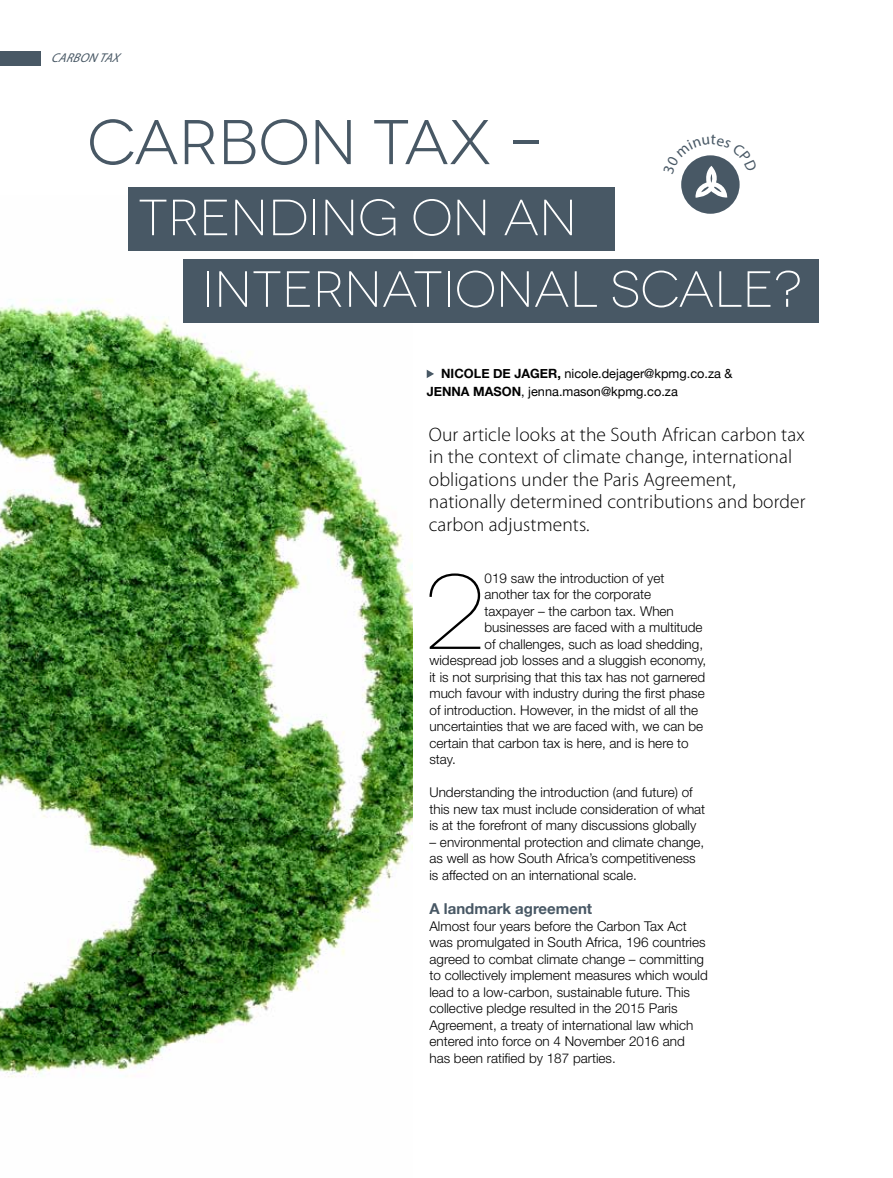
<style>
.page{position:relative;width:893px;height:1178px;background:#fff}
.page>*{position:absolute;margin:0;border:0;box-sizing:border-box;transform-origin:0 0}
.t1{font:107.85px "Code Pro Light";color:#000}
.t2{font:63px "Novecentowide";letter-spacing:-.01em;color:#485865}
.t3{font:300 50.7px/71.6px "Novecentowide";color:#fff}
.t4{font:300 19.5px/22.5px "Myriad Pro";letter-spacing:.005em;color:#000}
.t5{font:700 15px "Helvetica Neue";color:#485865}
.t6{font:300 13.5px/16.5px "Helvetica Neue";color:#000}
.t7{font:12.75px/18px "Helvetica Neue";color:#000}
.t8{font:italic 12.75px "Myriad Pro";color:#485865}
.s1{font-weight:700}
</style>
<div class="page">
<div style="left:0;top:51px;width:40px;height:15px;background:#485865"></div>
<img style="left:0;top:299px;width:412px;height:778px">
<svg style="left:427px;top:370px;width:7px;height:8px"></svg>
<div style="left:183px;top:259px;width:636px;height:64px;background:#485865"></div>
<div style="left:128px;top:187px;width:486px;height:64px;background:#485865"></div>
<div style="left:681px;top:155px;width:59px;height:59px;background:#485865;border-radius:50%"></div>
<svg style="left:681px;top:155px;width:59px;height:43px"></svg>
<p class="t8" style="left:51px;top:49px;width:69px">CARBON TAX</p>
<h2 class="t2" style="left:87px;top:106px;width:459px">CARBON TAX –</h2>
<h3 class="t3" style="left:202px;top:182px;width:602px;text-indent:-64px">TRENDING ON AN<br>INTERNATIONAL SCALE?</h3>
<p class="t7" style="left:427px;top:365px;width:307px;text-indent:14px"><span class="s1">NICOLE DE JAGER,</span> nicole.dejager@kpmg.co.za &amp;<br><span class="s1">JENNA MASON</span>, jenna.mason@kpmg.co.za</p>
<h3 class="t4" style="left:429px;top:423px;width:378px">Our article looks at the South African carbon tax in the context of climate change, international obligations under the Paris Agreement, nationally determined contributions and border carbon adjustments.</h3>
<h1 class="t1" style="left:425px;top:555px;width:61px">2</h1>
<p class="t6" style="left:485px;top:569px;width:181px">019 saw the introduction of yet</p>
<p class="t6" style="left:485px;top:585px;width:168px">another tax for the corporate</p>
<p class="t6" style="left:485px;top:602px;width:191px">taxpayer – the carbon tax. When</p>
<p class="t6" style="left:485px;top:618px;width:220px">businesses are faced with a multitude</p>
<p class="t6" style="left:485px;top:635px;width:220px">of challenges, such as load shedding,</p>
<p class="t6" style="left:429px;top:651px;width:278px">widespread job losses and a sluggish economy,</p>
<p class="t6" style="left:429px;top:668px;width:277px">it is not surprising that this tax has not garnered</p>
<p class="t6" style="left:429px;top:684px;width:277px">much favour with industry during the first phase</p>
<p class="t6" style="left:429px;top:701px;width:270px">of introduction. However, in the midst of all the</p>
<p class="t6" style="left:429px;top:717px;width:275px">uncertainties that we are faced with, we can be</p>
<p class="t6" style="left:429px;top:734px;width:261px">certain that carbon tax is here, and is here to</p>
<p class="t6" style="left:429px;top:750px;width:28px">stay.</p>
<p class="t6" style="left:429px;top:783px;width:277px">Understanding the introduction (and future) of this new tax must include consideration of what is at the forefront of many discussions globally</p>
<p class="t6" style="left:429px;top:833px;width:276px">– environmental protection and climate change, as well as how South Africa’s competitiveness is affected on an international scale.</p>
<p class="t5" style="left:429px;top:897px;width:164px">A landmark agreement</p>
<p class="t6" style="left:429px;top:917px;width:280px">Almost four years before the Carbon Tax Act was promulgated in South Africa, 196 countries agreed to combat climate change – committing to collectively implement measures which would lead to a low-carbon, sustainable future. This collective pledge resulted in the 2015 Paris Agreement, a treaty of international law which entered into force on 4 November 2016 and has been ratified by 187 parties.</p>
</div>
